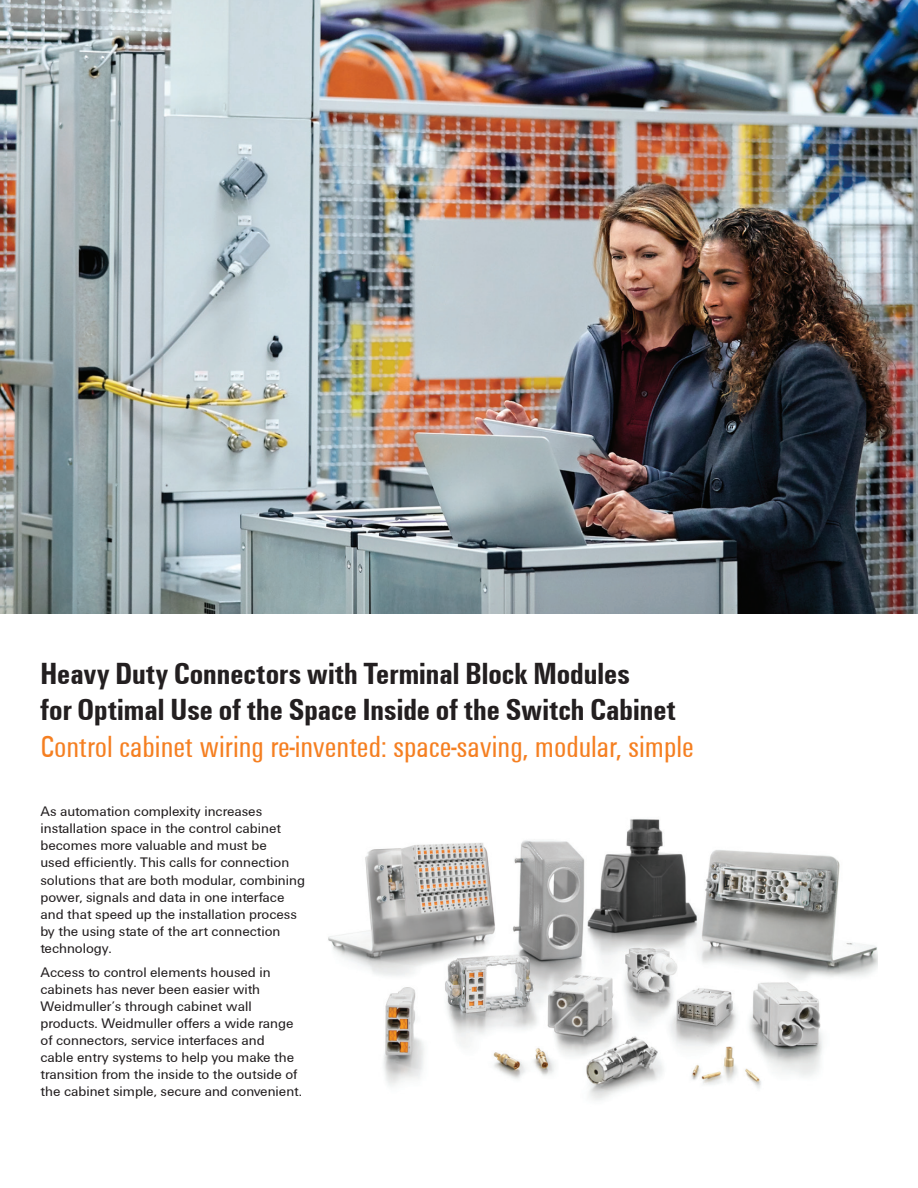
<style>
.page{position:relative;width:918px;height:1188px;background:#fff}
.page>*{position:absolute;margin:0;border:0;box-sizing:border-box;transform-origin:0 0}
.t1{font:700 31.5px/36px "Weidmueller Condensed";color:#231f20}
.t2{font:31.5px "Weidmueller Condensed";color:#f57f21}
.t3{font:14.25px/17.1px "Weidmueller";color:#231f20}
</style>
<div class="page">
<img style="left:0;top:0;width:918px;height:613px">
<img style="left:328px;top:819px;width:550px;height:281px">
<h1 class="t1" style="left:40px;top:655px;width:637px">Heavy Duty Connectors with Terminal Block Modules<br>for Optimal Use of the Space Inside of the Switch Cabinet</h1>
<h1 class="t2" style="left:41px;top:728px;width:655px">Control cabinet wiring re-invented: space-saving, modular, simple</h1>
<p class="t3" style="left:40px;top:803px;width:266px">As automation complexity increases installation space in the control cabinet becomes more valuable and must be<br>used efficiently. This calls for connection solutions that are both modular, combining power, signals and data in one interface and that speed up the installation process by the using state of the art connection technology.</p>
<p class="t3" style="left:40px;top:963px;width:263px">Access to control elements housed in cabinets has never been easier with Weidmuller’s through cabinet wall products. Weidmuller offers a wide range of connectors, service interfaces and<br>cable entry systems to help you make the transition from the inside to the outside of the cabinet simple, secure and convenient.</p>
</div>
